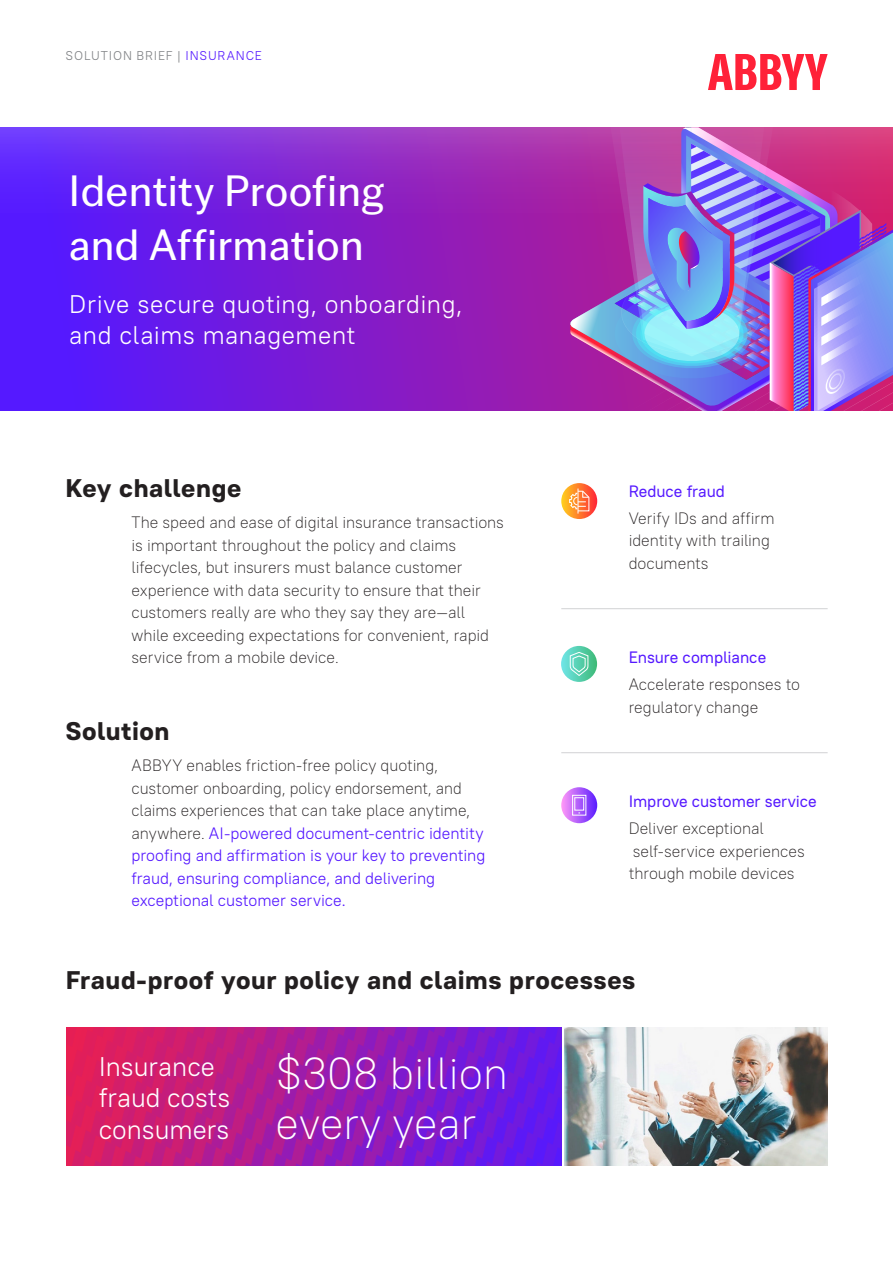
<style>
.page{position:relative;width:893px;height:1263px;background:#fff}
.page>*{position:absolute;margin:0;border:0;box-sizing:border-box;transform-origin:0 0}
.Product{font:45px/54px "Co Fo Gothic Beta 1";letter-spacing:.02em;color:#fff}
.lead{font:200 45px "PT Root";color:#fff}
.lead-2{font:300 27px "PT Root";color:#fff}
.Text_11_15{font:700 25.5px "PT Root";letter-spacing:.02em;color:#231f20}
.Product-2{font:300 25.5px "PT Root";letter-spacing:.02em;color:#fff}
.Text_11_15-2{font:200 16.5px/22.5px "PT Root";letter-spacing:-.005em;color:#231f20}
.Text_11_15-3{font:300 16.5px/22.5px "PT Root";letter-spacing:-.005em;color:#5519ff}
.Text_11_15-4{font:16.5px "PT Root";letter-spacing:-.005em;color:#5519ff}
.Tagline{font:300 12.75px "PT Root";letter-spacing:.065em;color:#808285}
.s1{color:#5519ff}
.s2{font-weight:200;color:#231f20}
</style>
<div class="page">
<svg style="left:0;top:213px;width:569px;height:198px;background:#771ad6"></svg>
<svg style="left:0;top:127px;width:569px;height:86px;background:#842ad5"></svg>
<img style="left:569px;top:127px;width:324px;height:284px">
<svg style="left:708px;top:54px;width:120px;height:36px"></svg>
<hr style="left:561px;top:608px;width:267px;height:1px;background:#d1d2d4">
<hr style="left:561px;top:752px;width:267px;height:1px;background:#d1d2d4">
<svg style="left:67px;top:1027px;width:494px;height:139px;background:#a11ba5"></svg>
<img style="left:564px;top:1027px;width:264px;height:138px">
<svg style="left:561px;top:483px;width:36px;height:36px"></svg>
<svg style="left:569px;top:488px;width:20px;height:26px"></svg>
<svg style="left:561px;top:646px;width:36px;height:36px"></svg>
<svg style="left:570px;top:652px;width:18px;height:24px"></svg>
<svg style="left:561px;top:787px;width:36px;height:36px"></svg>
<div style="left:572px;top:795px;width:14px;height:20px;border:1px solid #fff"></div>
<div style="left:574px;top:797px;width:10px;height:13px;border:1px solid #fff"></div>
<p class="Tagline" style="left:65px;top:47px;width:198px">SOLUTION BRIEF | <span class="s1">INSURANCE</span></p>
<p class="Product" style="left:69px;top:164px;width:316px">Identity Proofing and Affirmation</p>
<p class="Product-2" style="left:69px;top:288px;width:395px">Drive secure quoting, onboarding,</p>
<p class="Product-2" style="left:69px;top:318px;width:288px">and claims management</p>
<p class="Text_11_15" style="left:65px;top:471px;width:177px">Key challenge</p>
<p class="Text_11_15-2" style="left:132px;top:511px;width:374px">The speed and ease of digital insurance transactions is important throughout the policy and claims lifecycles, but insurers must balance customer experience with data security to ensure that their customers really are who they say they are—all while exceeding expectations for convenient, rapid service from a mobile device.</p>
<p class="Text_11_15" style="left:65px;top:714px;width:106px">Solution</p>
<p class="Text_11_15-3" style="left:132px;top:754px;width:355px"><span class="s2">ABBYY enables friction-free policy quoting, customer onboarding, policy endorsement, and claims experiences that can take place anytime, anywhere.</span> AI-powered document-centric identity proofing and affirmation is your key to preventing fraud, ensuring compliance, and delivering exceptional customer service.</p>
<p class="Text_11_15-4" style="left:629px;top:480px;width:98px">Reduce fraud</p>
<p class="Text_11_15-2" style="left:629px;top:506px;width:147px">Verify IDs and affirm identity with trailing documents</p>
<p class="Text_11_15-4" style="left:629px;top:647px;width:139px">Ensure compliance</p>
<p class="Text_11_15-2" style="left:629px;top:673px;width:173px">Accelerate responses to regulatory change</p>
<p class="Text_11_15-4" style="left:629px;top:791px;width:190px">Improve customer service</p>
<p class="Text_11_15-2" style="left:629px;top:817px;width:178px">Deliver exceptional self-service experiences through mobile devices</p>
<p class="Text_11_15" style="left:66px;top:963px;width:571px">Fraud-proof your policy and claims processes</p>
<p class="lead-2" style="left:99px;top:1049px;width:118px">Insurance</p>
<p class="lead-2" style="left:99px;top:1080px;width:133px">fraud costs</p>
<p class="lead-2" style="left:99px;top:1112px;width:132px">consumers</p>
<p class="lead" style="left:276px;top:1045px;width:234px">$308 billion</p>
<p class="lead" style="left:276px;top:1094px;width:203px">every year</p>
</div>
